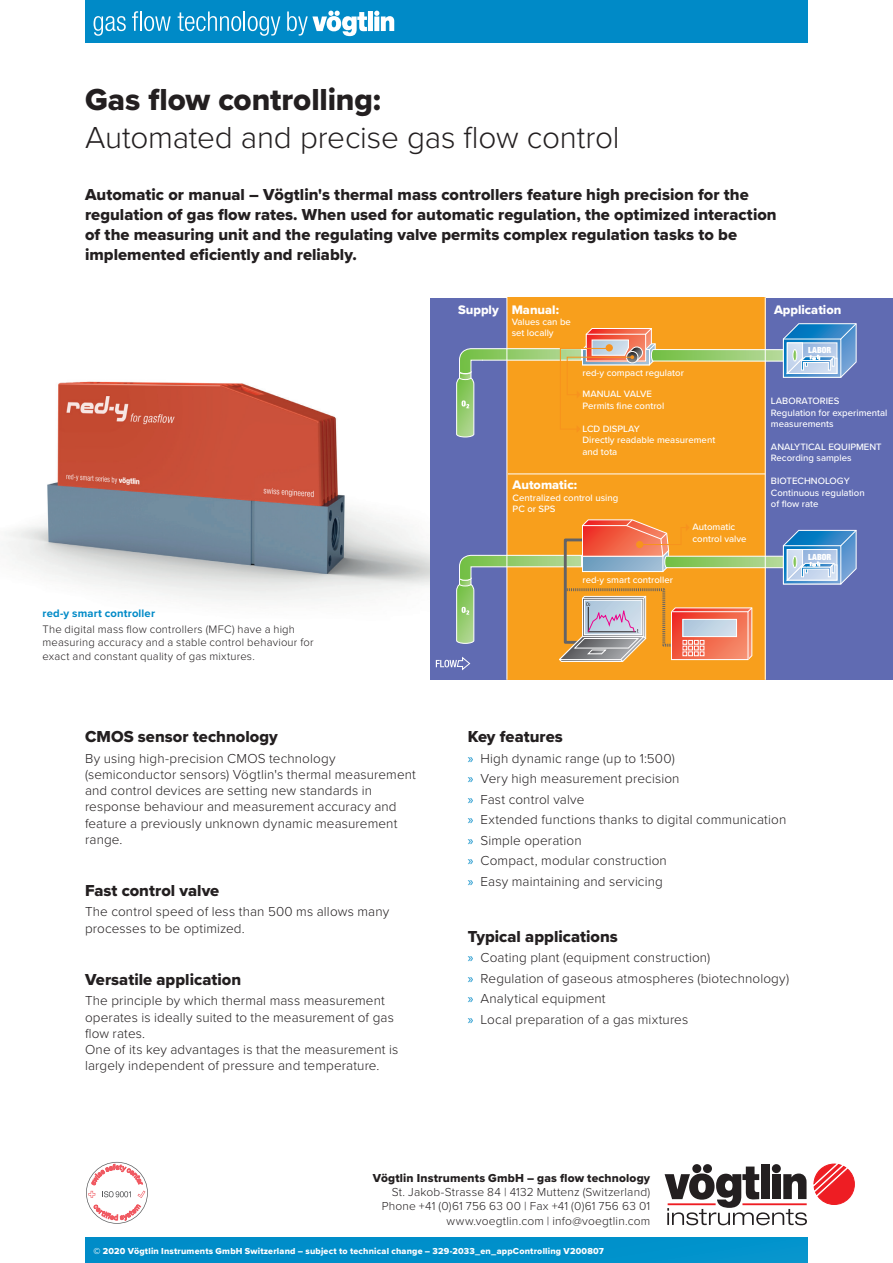
<style>
.page{position:relative;width:893px;height:1263px;background:#fff}
.page>*{position:absolute;margin:0;border:0;box-sizing:border-box;transform-origin:0 0}
.t1{font:300 31.5px "Proxima Nova";letter-spacing:-.005em;color:#231f20}
.t2{font:31.5px "Proxima Nova Extrabld";letter-spacing:-.005em;color:#231f20}
.t3{font:16.5px/19.8px "Proxima Nova Extrabld";color:#231f20}
.t4{font:300 13.5px/16.2px "Proxima Nova";letter-spacing:.01em;color:#231f20}
.t5{font:12.9px "Proxima Nova Extrabld";color:#fff}
.t6{font:300 12px/14.4px "Proxima Nova";letter-spacing:.015em;color:#231f20;text-align:right}
.t7{font:12px "Proxima Nova Extrabld";letter-spacing:.015em;color:#231f20}
.t8{font:300 11.25px/13.5px "Proxima Nova";letter-spacing:.015em;color:#231f20}
.t9{font:700 11.25px "Proxima Nova";letter-spacing:.015em;color:#008ac7}
.t10{font:500 9.6px/11.6px "Proxima Nova";color:#fff}
.t11{font:9px "Proxima Nova Extrabld";letter-spacing:.02em;color:#fff}
.t12{font:900 expanded 8.4px "Helvetica Neue";color:#fff}
.s1{font-family:"Myriad Pro";font-weight:400;color:#008ac7}
</style>
<div class="page">
<div style="left:85px;top:0;width:723px;height:43px;background:#008ac7"></div>
<div style="left:85px;top:1237px;width:723px;height:26px;background:#008fca"></div>
<svg style="left:86px;top:1162px;width:62px;height:62px"></svg>
<svg style="left:772px;top:1164px;width:9px;height:9px"></svg>
<div style="left:761px;top:1165px;width:9px;height:34px;background:#231f20"></div>
<svg style="left:665px;top:1166px;width:142px;height:59px"></svg>
<hr style="left:742px;top:1203px;width:65px;height:2px;background:#ee1d23">
<hr style="left:668px;top:1203px;width:48px;height:2px;background:#ee1d23">
<svg style="left:813px;top:1163px;width:42px;height:42px"></svg>
<div style="left:692px;top:1164px;width:9px;height:9px;background:#231f20;border-radius:50%"></div>
<div style="left:703px;top:1164px;width:9px;height:9px;background:#231f20;border-radius:50%"></div>
<svg style="left:94px;top:16px;width:32px;height:20px"></svg>
<svg style="left:132px;top:11px;width:6px;height:20px"></svg>
<hr style="left:140px;top:11px;width:2px;height:20px;background:#fff">
<svg style="left:144px;top:16px;width:27px;height:15px"></svg>
<svg style="left:178px;top:11px;width:102px;height:25px"></svg>
<svg style="left:287px;top:11px;width:107px;height:25px"></svg>
<img style="left:1px;top:381px;width:429px;height:219px">
<div style="left:430px;top:298px;width:463px;height:382px;background:#606bb2"></div>
<div style="left:507px;top:298px;width:258px;height:382px;background:#f89f1c"></div>
<svg style="left:456px;top:323px;width:401px;height:115px"></svg>
<svg style="left:436px;top:518px;width:421px;height:153px"></svg>
<hr style="left:506px;top:298px;width:1px;height:382px;background:#fff">
<hr style="left:765px;top:298px;width:1px;height:382px;background:#fff">
<hr style="left:508px;top:473px;width:257px;height:1px;background:#fff">
<h1 class="t2" style="left:85px;top:76px;width:298px">Gas flow controlling:</h1>
<h1 class="t1" style="left:85px;top:114px;width:536px">Automated and precise gas flow control</h1>
<p class="t3" style="left:85px;top:184px;width:693px">Automatic or manual – Vögtlin's thermal mass controllers feature high precision for the regulation of gas flow rates. When used for automatic regulation, the optimized interaction of the measuring unit and the regulating valve permits complex regulation tasks to be implemented eficiently and reliably.</p>
<p class="t9" style="left:43px;top:605px;width:114px">red-y smart controller</p>
<p class="t8" style="left:43px;top:621px;width:273px">The digital mass flow controllers (MFC) have a high measuring accuracy and a stable control behaviour for exact and constant quality of gas mixtures.</p>
<p class="t3" style="left:85px;top:727px;width:194px">CMOS sensor technology</p>
<p class="t4" style="left:85px;top:749px;width:332px">By using high-precision CMOS technology (semiconductor sensors) Vögtlin's thermal measurement and control devices are setting new standards in response behaviour and measurement accuracy and feature a previously unknown dynamic measurement range.</p>
<p class="t3" style="left:85px;top:880px;width:136px">Fast control valve</p>
<p class="t4" style="left:85px;top:903px;width:306px">The control speed of less than 500 ms allows many processes to be optimized.</p>
<p class="t3" style="left:85px;top:969px;width:158px">Versatile application</p>
<p class="t4" style="left:85px;top:992px;width:315px">The principle by which thermal mass measurement operates is ideally suited to the measurement of gas flow rates.<br>One of its key advantages is that the measurement is largely independent of pressure and temperature.</p>
<p class="t5" style="left:458px;top:300px;width:102px">Supply Manual:</p>
<p class="t10" style="left:512px;top:316px;width:61px">Values can be set locally</p>
<p class="t10" style="left:582px;top:367px;width:103px">red-y compact regulator</p>
<p class="t10" style="left:582px;top:388px;width:83px">MANUAL VALVE<br>Permits fine control</p>
<p class="t10" style="left:582px;top:422px;width:134px">LCD DISPLAY<br>Directly readable measurement and tota</p>
<p class="t5" style="left:513px;top:475px;width:66px">Automatic:</p>
<p class="t10" style="left:513px;top:491px;width:107px">Centralized control using<br>PC or SPS</p>
<p class="t10" style="left:582px;top:574px;width:92px">red-y smart controller</p>
<p class="t10" style="left:692px;top:521px;width:56px">Automatic control valve</p>
<p class="t5" style="left:774px;top:300px;width:69px">Application</p>
<p class="t12" style="left:808px;top:345px;width:25px">LABOR</p>
<p class="t10" style="left:771px;top:395px;width:118px">LABORATORIES<br>Regulation for experimental measurements</p>
<p class="t10" style="left:771px;top:441px;width:112px">ANALYTICAL EQUIPMENT<br>Recording samples</p>
<p class="t10" style="left:771px;top:475px;width:95px">BIOTECHNOLOGY<br>Continuous regulation of flow rate</p>
<p class="t12" style="left:808px;top:552px;width:25px">LABOR</p>
<p class="t3" style="left:468px;top:727px;width:97px">Key features</p>
<p class="t4" style="left:468px;top:747px;width:320px;line-height:20.4px"><span class="s1">»</span> High dynamic range (up to 1:500)<br><span class="s1">»</span> Very high measurement precision<br><span class="s1">»</span> Fast control valve<br><span class="s1">»</span> Extended functions thanks to digital communication <span class="s1">»</span> Simple operation<br><span class="s1">»</span> Compact, modular construction<br><span class="s1">»</span> Easy maintaining and servicing</p>
<p class="t3" style="left:468px;top:926px;width:152px">Typical applications</p>
<p class="t4" style="left:468px;top:947px;width:323px;line-height:20.4px"><span class="s1">»</span> Coating plant (equipment construction)<br><span class="s1">»</span> Regulation of gaseous atmospheres (biotechnology) <span class="s1">»</span> Analytical equipment<br><span class="s1">»</span> Local preparation of a gas mixtures</p>
<p class="t7" style="left:373px;top:1168px;width:279px">Vögtlin Instruments GmbH – gas flow technology</p>
<p class="t6" style="left:382px;top:1184px;width:270px">St. Jakob-Strasse 84 | 4132 Muttenz (Switzerland)<br>Phone +41 (0)61 756 63 00 | Fax +41 (0)61 756 63 01 www.voegtlin.com | info@voegtlin.com</p>
<p class="t11" style="left:94px;top:1244px;width:512px">© 2020 Vögtlin Instruments GmbH Switzerland – subject to technical change – 329-2033_en_appControlling V200807</p>
</div>
